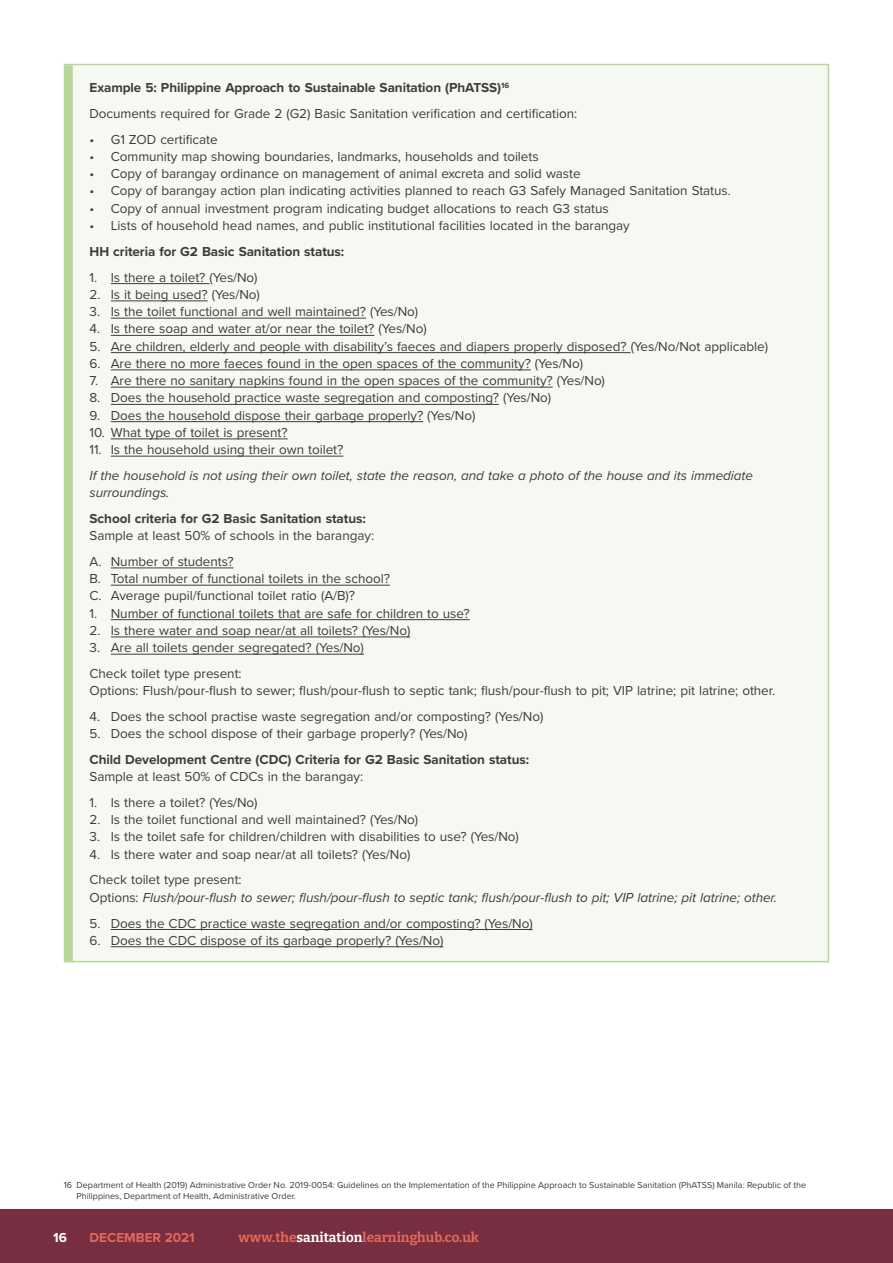
<style>
.page{position:relative;width:893px;height:1263px;background:#fff}
.page>*{position:absolute;margin:0;border:0;box-sizing:border-box;transform-origin:0 0}
.t1{font:13.5px/25.8px "Proxima Nova";letter-spacing:-.005em;color:#3d3d3c}
.t2{font:italic 13.5px/17.2px "Proxima Nova";letter-spacing:-.005em;color:#3d3d3c}
.t3{font:700 13.5px "Proxima Nova";letter-spacing:-.005em;color:#3d3d3c}
.t4{font:100 13.5px "Bitter";color:#e3695a}
.t5{font:700 13.5px "Proxima Nova";color:#e3695a}
.t6{font:700 13.5px "Proxima Nova";color:#fff}
.t7{font:9px/10.8px "Proxima Nova";color:#3d3d3c}
.s1{font-weight:700}
.s2{font-style:normal}
.s3{color:#fff}
</style>
<div class="page">
<div style="left:68px;top:65px;width:760px;height:897px;background:#f5f9f2"></div>
<div style="left:64px;top:65px;width:9px;height:896px;background:#b7d697"></div>
<hr style="left:828px;top:65px;width:1px;height:896px;background:#b7d697">
<hr style="left:64px;top:64px;width:765px;height:1px;background:#b7d697">
<hr style="left:64px;top:961px;width:765px;height:1px;background:#b7d697">
<hr style="left:111px;top:283px;width:99px;height:1px;background:#3d3d3c">
<hr style="left:111px;top:300px;width:97px;height:1px;background:#3d3d3c">
<hr style="left:111px;top:318px;width:255px;height:1px;background:#3d3d3c">
<hr style="left:111px;top:335px;width:263px;height:1px;background:#3d3d3c">
<hr style="left:111px;top:352px;width:520px;height:1px;background:#3d3d3c">
<hr style="left:111px;top:369px;width:420px;height:1px;background:#3d3d3c">
<hr style="left:111px;top:387px;width:442px;height:1px;background:#3d3d3c">
<hr style="left:111px;top:404px;width:388px;height:1px;background:#3d3d3c">
<hr style="left:111px;top:421px;width:312px;height:1px;background:#3d3d3c">
<hr style="left:111px;top:438px;width:177px;height:1px;background:#3d3d3c">
<hr style="left:111px;top:456px;width:232px;height:1px;background:#3d3d3c">
<hr style="left:111px;top:567px;width:123px;height:1px;background:#3d3d3c">
<hr style="left:111px;top:585px;width:279px;height:1px;background:#3d3d3c">
<hr style="left:111px;top:619px;width:359px;height:1px;background:#3d3d3c">
<hr style="left:111px;top:636px;width:299px;height:1px;background:#3d3d3c">
<hr style="left:111px;top:654px;width:253px;height:1px;background:#3d3d3c">
<hr style="left:111px;top:929px;width:422px;height:1px;background:#3d3d3c">
<hr style="left:111px;top:946px;width:332px;height:1px;background:#3d3d3c">
<div style="left:0;top:1209px;width:893px;height:54px;background:#762e40"></div>
<p class="t1" style="left:90px;top:74px;width:489px"><span class="s1">Example 5: Philippine Approach to Sustainable Sanitation (PhATSS)</span><sup>16<br></sup>Documents required for Grade 2 (G2) Basic Sanitation verification and certification:</p>
<p class="t1" style="left:90px;top:126px;width:130px">• G1 ZOD certificate</p>
<p class="t1" style="left:90px;top:143px;width:451px">• Community map showing boundaries, landmarks, households and toilets</p>
<p class="t1" style="left:90px;top:160px;width:493px">• Copy of barangay ordinance on management of animal excreta and solid waste</p>
<p class="t1" style="left:90px;top:177px;width:643px">• Copy of barangay action plan indicating activities planned to reach G3 Safely Managed Sanitation Status.</p>
<p class="t1" style="left:90px;top:195px;width:521px">• Copy of annual investment program indicating budget allocations to reach G3 status</p>
<p class="t1" style="left:90px;top:212px;width:542px">• Lists of household head names, and public institutional facilities located in the barangay</p>
<p class="t3" style="left:90px;top:241px;width:256px">HH criteria for G2 Basic Sanitation status:</p>
<p class="t1" style="left:90px;top:264px;width:170px">1. Is there a toilet? (Yes/No)</p>
<p class="t1" style="left:90px;top:281px;width:172px">2. Is it being used? (Yes/No)</p>
<p class="t1" style="left:90px;top:298px;width:330px">3. Is the toilet functional and well maintained? (Yes/No)</p>
<p class="t1" style="left:90px;top:315px;width:339px">4. Is there soap and water at/or near the toilet? (Yes/No)</p>
<p class="t1" style="left:90px;top:333px;width:680px">5. Are children, elderly and people with disability’s faeces and diapers properly disposed? (Yes/No/Not applicable)</p>
<p class="t1" style="left:90px;top:350px;width:495px">6. Are there no more faeces found in the open spaces of the community? (Yes/No)</p>
<p class="t1" style="left:90px;top:367px;width:517px">7. Are there no sanitary napkins found in the open spaces of the community? (Yes/No)</p>
<p class="t1" style="left:90px;top:384px;width:463px">8. Does the household practice waste segregation and composting? (Yes/No)</p>
<p class="t1" style="left:90px;top:402px;width:387px">9. Does the household dispose their garbage properly? (Yes/No)</p>
<p class="t1" style="left:90px;top:419px;width:200px">10. What type of toilet is present?</p>
<p class="t1" style="left:90px;top:436px;width:255px">11. Is the household using their own toilet?</p>
<p class="t2" style="left:90px;top:466px;width:665px">If the household is not using their own toilet, state the reason, and take a photo of the house and its immediate surroundings.</p>
<p class="t3" style="left:90px;top:508px;width:278px">School criteria for G2 Basic Sanitation status:</p>
<p class="t1" style="left:90px;top:522px;width:286px">Sample at least 50% of schools in the barangay:<br>A. Number of students?</p>
<p class="t1" style="left:90px;top:569px;width:302px;line-height:17.2px">B. Total number of functional toilets in the school?<br>C. Average pupil/functional toilet ratio (A/B)?</p>
<p class="t1" style="left:90px;top:600px;width:382px">1. Number of functional toilets that are safe for children to use?</p>
<p class="t1" style="left:90px;top:617px;width:322px">2. Is there water and soap near/at all toilets? (Yes/No)</p>
<p class="t1" style="left:90px;top:634px;width:276px">3. Are all toilets gender segregated? (Yes/No)<br>Check toilet type present:</p>
<p class="t1" style="left:90px;top:677px;width:687px">Options: Flush/pour-flush to sewer; flush/pour-flush to septic tank; flush/pour-flush to pit; VIP latrine; pit latrine; other.</p>
<p class="t1" style="left:90px;top:703px;width:455px">4. Does the school practise waste segregation and/or composting? (Yes/No)</p>
<p class="t1" style="left:90px;top:720px;width:379px">5. Does the school dispose of their garbage properly? (Yes/No)</p>
<p class="t3" style="left:90px;top:749px;width:441px">Child Development Centre (CDC) Criteria for G2 Basic Sanitation status:</p>
<p class="t1" style="left:90px;top:763px;width:275px">Sample at least 50% of CDCs in the barangay:</p>
<p class="t1" style="left:90px;top:789px;width:170px">1. Is there a toilet? (Yes/No)</p>
<p class="t1" style="left:90px;top:806px;width:330px">2. Is the toilet functional and well maintained? (Yes/No)</p>
<p class="t1" style="left:90px;top:823px;width:431px">3. Is the toilet safe for children/children with disabilities to use? (Yes/No)</p>
<p class="t1" style="left:90px;top:841px;width:322px">4. Is there water and soap near/at all toilets? (Yes/No)<br>Check toilet type present:</p>
<p class="t2" style="left:90px;top:888px;width:689px"><span class="s2">Options:</span> Flush/pour-flush to sewer; flush/pour-flush to septic tank; flush/pour-flush to pit; VIP latrine; pit latrine; other.</p>
<p class="t1" style="left:90px;top:909px;width:445px">5. Does the CDC practice waste segregation and/or composting? (Yes/No)</p>
<p class="t1" style="left:90px;top:927px;width:355px">6. Does the CDC dispose of its garbage properly? (Yes/No)</p>
<p class="t7" style="left:77px;top:1179px;width:731px;text-indent:-13px">16 Department of Health (2019) Administrative Order No. 2019-0054: Guidelines on the Implementation of the Philippine Approach to Sustainable Sanitation (PhATSS) Manila: Republic of the<br>Philippines, Department of Health, Administrative Order.</p>
<p class="t6" style="left:53px;top:1227px;width:15px">16</p>
<p class="t5" style="left:89px;top:1227px;width:107px">DECEMBER 2021</p>
<p class="t4" style="left:238px;top:1228px;width:242px">www.the<span class="s3">sanitation</span>learninghub.co.uk</p>
</div>
